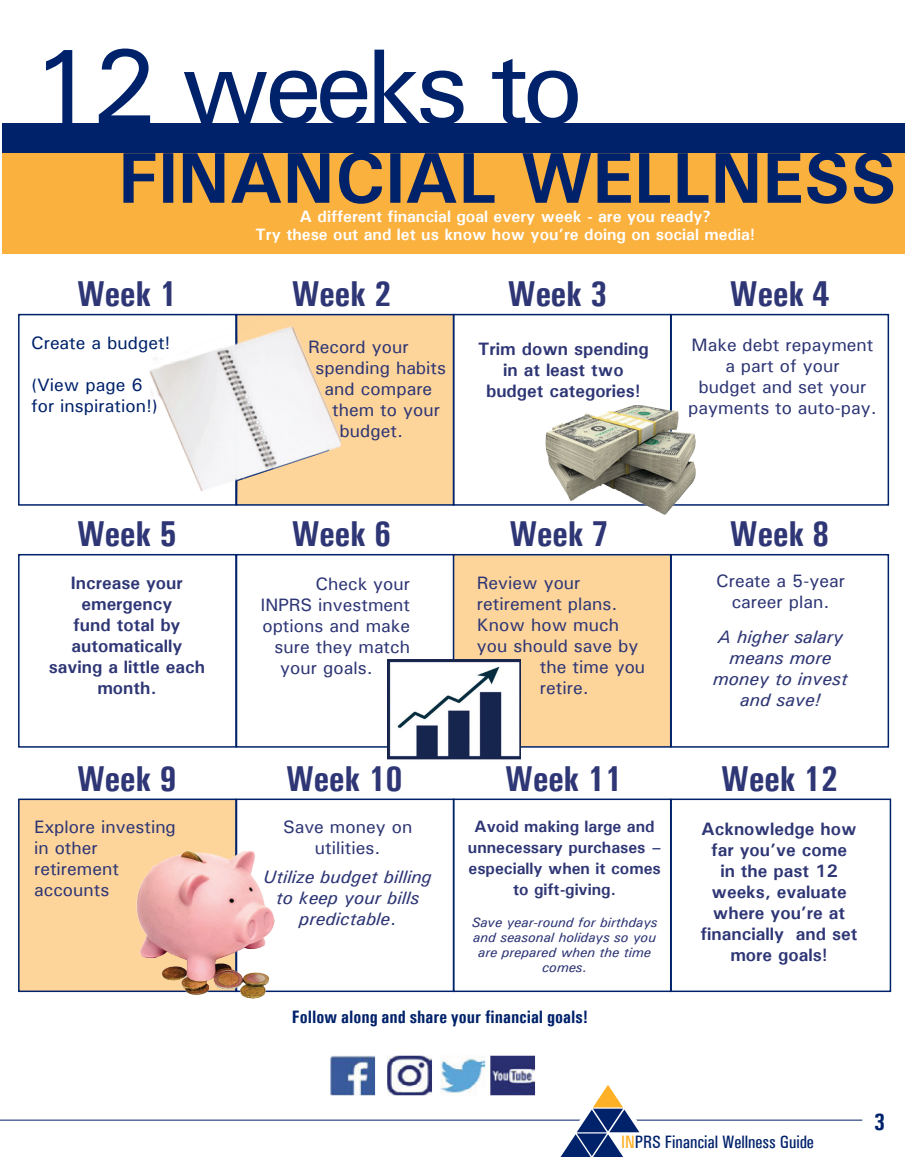
<style>
.page{position:relative;width:905px;height:1175px;background:#fff}
.page>*{position:absolute;margin:0;border:0;box-sizing:border-box;transform-origin:0 0}
.t1{font:500 107.1px "Univers";letter-spacing:-.07em;color:#00226b}
.t2{font:700 72px "Univers";color:#00226b}
.t3{font:700 condensed 36px "Univers";color:#2e3675}
.t4{font:700 condensed 24px "Univers";color:#00226b}
.t5{font:500 18px/21px "Univers";color:#2e3675;text-align:center}
.t6{font:700 18px/21px "Univers";color:#2e3675;text-align:center}
.t7{font:italic 500 18px/21px "Univers";color:#2e3675;text-align:center}
.t8{font:500 18px/21px "Univers";color:#00226b}
.t9{font:700 condensed 18px "Univers";color:#00226b}
.t10{font:500 condensed 18px "Univers";color:#00226b}
.t11{font:700 16.5px "Univers";color:#fff}
.t12{font:700 16.5px/21px "Univers";color:#2e3675;text-align:center}
.t13{font:italic 500 13.5px/15px "Univers";color:#2e3675;text-align:center}
.s1{font-style:normal}
.s2{color:#feb127}
</style>
<div class="page">
<hr style="left:0;top:1119px;width:862px;height:1px;background:#00226b">
<svg style="left:550px;top:1085px;width:116px;height:72px"></svg>
<div style="left:2px;top:123px;width:902px;height:32px;background:#00226b"></div>
<div style="left:2px;top:153px;width:902px;height:101px;background:#fbb13e"></div>
<div style="left:18px;top:314px;width:219px;height:191px;border:2px solid #00226b"></div>
<div style="left:453px;top:314px;width:218px;height:191px;border:2px solid #00226b"></div>
<div style="left:18px;top:554px;width:219px;height:193px;border:2px solid #00226b"></div>
<div style="left:236px;top:554px;width:218px;height:193px;border:2px solid #00226b"></div>
<div style="left:453px;top:554px;width:218px;height:193px;background:#fdd49a;border:2px solid #00226b"></div>
<div style="left:18px;top:798px;width:219px;height:194px;background:#fdd49a;border:2px solid #00226b"></div>
<div style="left:236px;top:798px;width:218px;height:194px;border:2px solid #00226b"></div>
<div style="left:453px;top:798px;width:218px;height:194px;border:2px solid #00226b"></div>
<div style="left:670px;top:314px;width:219px;height:191px;border:2px solid #00226b"></div>
<div style="left:670px;top:554px;width:219px;height:193px;border:2px solid #00226b"></div>
<img style="left:542px;top:406px;width:194px;height:109px">
<img style="left:387px;top:659px;width:134px;height:101px">
<img style="left:111px;top:798px;width:197px;height:201px">
<img style="left:118px;top:313px;width:331px;height:309px">
<div style="left:670px;top:798px;width:221px;height:194px;border:2px solid #00226b"></div>
<img style="left:330px;top:1055px;width:246px;height:47px">
<p class="t1" style="left:30px;top:18px;width:555px">12 weeks to</p>
<p class="t2" style="left:118px;top:132px;width:780px">FINANCIAL WELLNESS</p>
<p class="t11" style="left:300px;top:206px;width:412px">A different financial goal every week - are you ready?</p>
<p class="t11" style="left:255px;top:223px;width:501px">Try these out and let us know how you’re doing on social media!</p>
<p class="t3" style="left:77px;top:272px;width:101px">Week 1</p>
<p class="t3" style="left:292px;top:272px;width:101px">Week 2</p>
<p class="t3" style="left:508px;top:272px;width:101px">Week 3</p>
<p class="t3" style="left:730px;top:272px;width:101px">Week 4</p>
<p class="t8" style="left:31px;top:332px;width:141px">Create a budget!</p>
<p class="t8" style="left:31px;top:374px;width:128px">(View page 6 for inspiration!)</p>
<p class="t5" style="left:308px;top:336px;width:102px">Record your</p>
<p class="t5" style="left:315px;top:357px;width:132px">spending habits</p>
<p class="t5" style="left:324px;top:378px;width:109px">and compare</p>
<p class="t5" style="left:332px;top:399px;width:109px">them to your</p>
<p class="t5" style="left:339px;top:420px;width:65px">budget.</p>
<p class="t6" style="left:478px;top:337px;width:172px">Trim down spending in at least two budget categories!</p>
<p class="t5" style="left:688px;top:333px;width:190px">Make debt repayment a part of your<br>budget and set your payments to auto-pay.</p>
<p class="t3" style="left:77px;top:512px;width:101px">Week 5</p>
<p class="t3" style="left:292px;top:512px;width:101px">Week 6</p>
<p class="t3" style="left:509px;top:512px;width:101px">Week 7</p>
<p class="t3" style="left:730px;top:512px;width:101px">Week 8</p>
<p class="t6" style="left:49px;top:571px;width:158px">Increase your emergency<br>fund total by automatically saving a little each month.</p>
<p class="t5" style="left:315px;top:572px;width:96px">Check your</p>
<p class="t5" style="left:260px;top:593px;width:151px">INPRS investment</p>
<p class="t5" style="left:262px;top:614px;width:149px">options and make</p>
<p class="t5" style="left:275px;top:635px;width:137px">sure they match</p>
<p class="t5" style="left:280px;top:656px;width:94px">your goals.</p>
<p class="t5" style="left:477px;top:571px;width:105px">Review your</p>
<p class="t5" style="left:477px;top:592px;width:142px">retirement plans.</p>
<p class="t5" style="left:477px;top:613px;width:144px">Know how much</p>
<p class="t5" style="left:477px;top:634px;width:163px">you should save by</p>
<p class="t5" style="left:540px;top:655px;width:107px">the time you</p>
<p class="t5" style="left:540px;top:676px;width:50px">retire.</p>
<p class="t5" style="left:716px;top:570px;width:130px">Create a 5-year career plan.</p>
<p class="t7" style="left:713px;top:625px;width:136px">A higher salary means more money to invest and save!</p>
<p class="t3" style="left:77px;top:757px;width:101px">Week 9</p>
<p class="t3" style="left:286px;top:757px;width:118px">Week 10</p>
<p class="t3" style="left:505px;top:757px;width:118px">Week 11</p>
<p class="t3" style="left:721px;top:757px;width:118px">Week 12</p>
<p class="t5" style="left:34px;top:816px;width:143px">Explore investing</p>
<p class="t5" style="left:34px;top:837px;width:65px">in other</p>
<p class="t5" style="left:34px;top:858px;width:87px">retirement</p>
<p class="t5" style="left:34px;top:879px;width:77px">accounts</p>
<p class="t5" style="left:283px;top:816px;width:131px">Save money on utilities.</p>
<p class="t7" style="left:263px;top:866px;width:170px">Utilize budget billing to keep your bills predictable<span class="s1">.</span></p>
<p class="t12" style="left:468px;top:815px;width:195px">Avoid making large and unnecessary purchases – especially when it comes to gift-giving.</p>
<p class="t13" style="left:471px;top:914px;width:187px">Save year-round for birthdays and seasonal holidays so you are prepared when the time comes.</p>
<p class="t9" style="left:292px;top:1006px;width:297px">Follow along and share your financial goals!</p>
<p class="t6" style="left:700px;top:817px;width:158px">Acknowledge how far you’ve come<br>in the past 12 weeks, evaluate where you’re at financially and set more goals!</p>
<p class="t10" style="left:621px;top:1131px;width:194px"><span class="s2">IN</span>PRS Financial Wellness Guide</p>
<h3 class="t4" style="left:873px;top:1106px;width:13px">3</h3>
</div>
